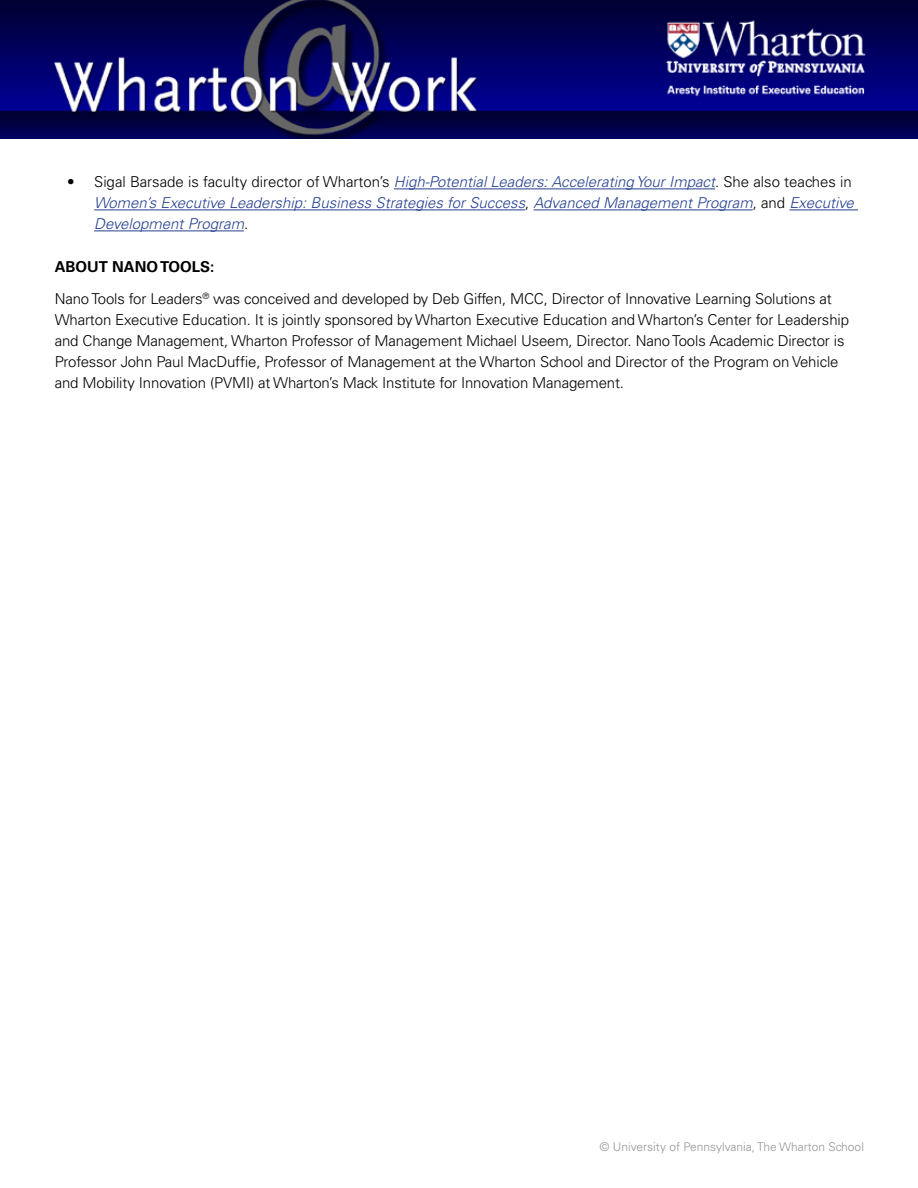
<style>
.page{position:relative;width:918px;height:1188px;background:#fff}
.page>*{position:absolute;margin:0;border:0;box-sizing:border-box;transform-origin:0 0}
.t1{font:300 15px/21px "Univers";letter-spacing:-.01em;color:#000}
.t2{font:italic 300 15px/21px "Univers";color:#25408f}
.t3{font:300 12px "Univers";color:#939598}
.s1{font-style:normal;color:#000}
.s2{font-weight:700}
</style>
<div class="page">
<img style="left:0;top:0;width:918px;height:138px">
<hr style="left:394px;top:189px;width:321px;height:1px;background:#25408f">
<hr style="left:94px;top:210px;width:431px;height:1px;background:#25408f">
<hr style="left:534px;top:210px;width:219px;height:1px;background:#25408f">
<hr style="left:789px;top:210px;width:69px;height:1px;background:#25408f">
<hr style="left:94px;top:231px;width:150px;height:1px;background:#25408f">
<p class="t2" style="left:94px;top:172px;width:761px;text-indent:-27px"><span class="s1">• Sigal Barsade is faculty director of Wharton’s</span> High-Potential Leaders: Accelerating Your Impact<span class="s1">. She also teaches in<br></span>Women’s Executive Leadership: Business Strategies for Success<span class="s1">,</span> Advanced Management Program<span class="s1">, and</span> Executive<br>Development Program<span class="s1">.</span></p>
<p class="t1" style="left:55px;top:251px;width:779px;line-height:31.8px"><span class="s2">ABOUT NANO TOOLS:<br></span>Nano Tools for Leaders<sup>®</sup> was conceived and developed by Deb Giffen, MCC, Director of Innovative Learning Solutions at</p>
<p class="t1" style="left:55px;top:309px;width:796px">Wharton Executive Education. It is jointly sponsored by Wharton Executive Education and Wharton’s Center for Leadership and Change Management, Wharton Professor of Management Michael Useem, Director. Nano Tools Academic Director is Professor John Paul MacDuffie, Professor of Management at the Wharton School and Director of the Program on Vehicle and Mobility Innovation (PVMI) at Wharton’s Mack Institute for Innovation Management.</p>
<p class="t3" style="left:600px;top:1140px;width:266px">© University of Pennsylvania, The Wharton School</p>
</div>
